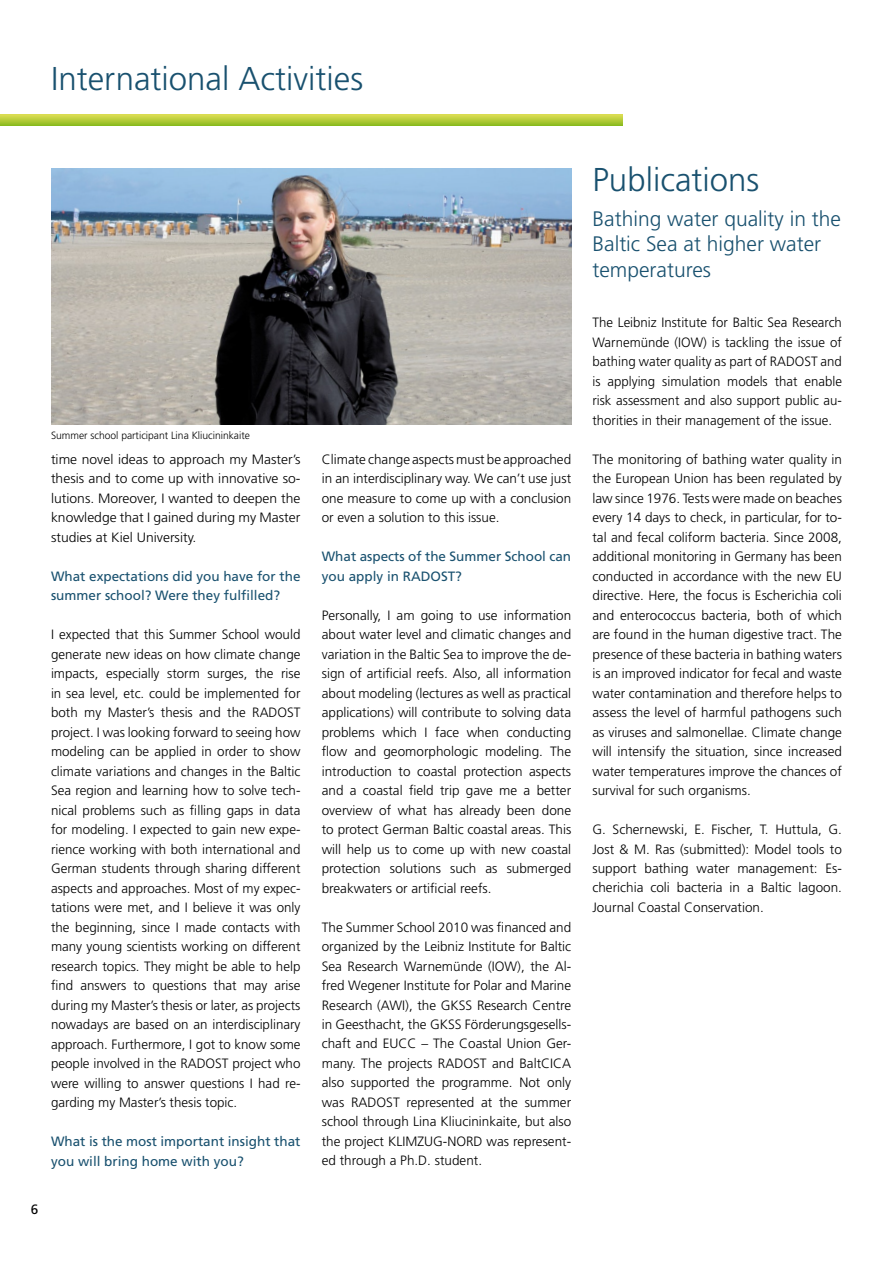
<style>
.page{position:relative;width:893px;height:1263px;background:#fff}
.page>*{position:absolute;margin:0;border:0;box-sizing:border-box;transform-origin:0 0}
.t1{font:300 33px "Frutiger";color:#19516f}
.t2{font:300 21px/25.5px "Frutiger";color:#19516f}
.t3{font:300 13.5px/19.5px "Frutiger";color:#000;text-align:justify}
.t4{font:13.5px/19.5px "Frutiger";color:#19516f}
.t5{font:13.5px "Frutiger";color:#000}
.t6{font:300 10.5px "Frutiger";color:#000}
</style>
<div class="page">
<img style="left:51px;top:168px;width:520px;height:257px">
<svg style="left:0;top:115px;width:622px;height:10px"></svg>
<h1 class="t1" style="left:51px;top:60px;width:314px">International Activities</h1>
<p class="t6" style="left:51px;top:429px;width:200px">Summer school participant Lina Kliucininkaite</p>
<p class="t3" style="left:51px;top:449px;width:251px">time novel ideas to approach my Master’s thesis and to come up with innovative so&shy;lutions. Moreover, I wanted to deepen the knowledge that I gained during my Master studies at Kiel University.</p>
<p class="t4" style="left:51px;top:566px;width:251px">What expectations did you have for the summer school? Were they fulfilled?</p>
<p class="t3" style="left:51px;top:625px;width:251px">I expected that this Summer School would generate new ideas on how climate change impacts, especially storm surges, the rise in sea level, etc. could be implemented for both my Master’s thesis and the RADOST project. I was looking forward to seeing how modeling can be applied in order to show climate variations and changes in the Baltic Sea region and learning how to solve tech&shy;nical problems such as filling gaps in data for modeling. I expected to gain new expe&shy;rience working with both international and German students through sharing different aspects and approaches. Most of my expec&shy;tations were met, and I believe it was only the beginning, since I made contacts with many young scientists working on different research topics. They might be able to help find answers to questions that may arise during my Master’s thesis or later, as projects nowadays are based on an interdisciplinary approach. Furthermore, I got to know some people involved in the RADOST project who were willing to answer questions I had re&shy;garding my Master’s thesis topic.</p>
<p class="t4" style="left:51px;top:1131px;width:251px">What is the most important insight that you will bring home with you?</p>
<p class="t5" style="left:31px;top:1201px;width:9px">6</p>
<p class="t3" style="left:322px;top:449px;width:251px">Climate change aspects must be approached in an interdisciplinary way. We can’t use just one measure to come up with a conclusion or even a solution to this issue.</p>
<p class="t4" style="left:322px;top:546px;width:251px">What aspects of the Summer School can you apply in RADOST?</p>
<p class="t3" style="left:322px;top:605px;width:251px">Personally, I am going to use information about water level and climatic changes and variation in the Baltic Sea to improve the de&shy;sign of artificial reefs. Also, all information about modeling (lectures as well as practical applications) will contribute to solving data problems which I face when conducting flow and geomorphologic modeling. The introduction to coastal protection aspects and a coastal field trip gave me a better overview of what has already been done to protect German Baltic coastal areas. This will help us to come up with new coastal protection solutions such as submerged breakwaters or artificial reefs.</p>
<p class="t3" style="left:322px;top:917px;width:251px">The Summer School 2010 was financed and organized by the Leibniz Institute for Baltic Sea Research Warnemünde (IOW), the Al&shy;fred Wegener Institute for Polar and Marine Research (AWI), the GKSS Research Centre in Geesthacht, the GKSS Förderungsgesells&shy;chaft and EUCC – The Coastal Union Ger&shy;many. The projects RADOST and BaltCICA also supported the programme. Not only was RADOST represented at the summer school through Lina Kliucininkaite, but also the project KLIMZUG-NORD was represent&shy;ed through a Ph.D. student.</p>
<h1 class="t1" style="left:592px;top:161px;width:168px">Publications</h1>
<h2 class="t2" style="left:592px;top:205px;width:250px">Bathing water quality in the<br>Baltic Sea at higher water temperatures</h2>
<p class="t3" style="left:592px;top:313px;width:251px">The Leibniz Institute for Baltic Sea Research Warnemünde (IOW) is tackling the issue of bathing water quality as part of RADOST and is applying simulation models that enable risk assessment and also support public au&shy;thorities in their management of the issue.</p>
<p class="t3" style="left:592px;top:449px;width:251px">The monitoring of bathing water quality in the European Union has been regulated by law since 1976. Tests were made on beaches every 14 days to check, in particular, for to&shy;tal and fecal coliform bacteria. Since 2008, additional monitoring in Germany has been conducted in accordance with the new EU directive. Here, the focus is Escherichia coli and enterococcus bacteria, both of which are found in the human digestive tract. The presence of these bacteria in bathing waters is an improved indicator for fecal and waste water contamination and therefore helps to assess the level of harmful pathogens such as viruses and salmonellae. Climate change will intensify the situation, since increased water temperatures improve the chances of survival for such organisms.</p>
<p class="t3" style="left:592px;top:819px;width:251px">G. Schernewski, E. Fischer, T. Huttula, G.<br>Jost &amp; M. Ras (submitted): Model tools to support bathing water management: Es&shy;cherichia coli bacteria in a Baltic lagoon.<br>Journal Coastal Conservation.</p>
</div>
